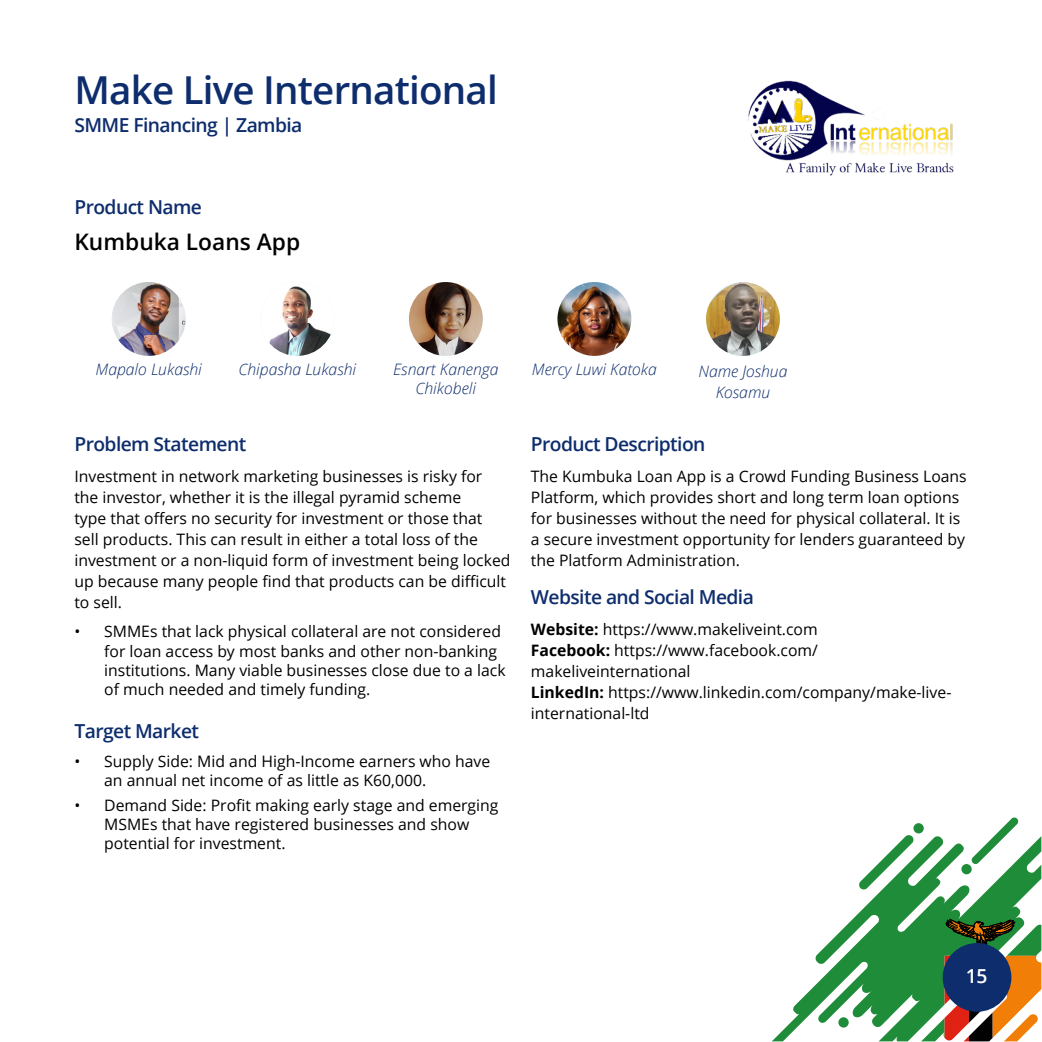
<style>
.page{position:relative;width:1042px;height:1042px;background:#fff}
.page>*{position:absolute;margin:0;border:0;box-sizing:border-box;transform-origin:0 0}
.t1{font:600 38.5px "Open Sans";letter-spacing:-.02em;color:#0e2d6d}
.t2{font:600 22.75px "Open Sans";color:#000}
.t3{font:600 19.25px "Open Sans";letter-spacing:-.03em;color:#0e2d6d}
.t4{font:600 19.25px "Open Sans";color:#fff}
.t5{font:15.75px/21px "Open Sans";color:#000}
.t6{font:italic 300 15.75px/19.2px "Open Sans";color:#0e2d6d;text-align:center}
.s1{font-weight:700}
</style>
<div class="page">
<svg style="left:772px;top:836px;width:269px;height:205px"></svg>
<svg style="left:858px;top:835px;width:56px;height:55px"></svg>
<svg style="left:971px;top:817px;width:47px;height:47px"></svg>
<div style="left:913px;top:823px;width:11px;height:10px;background:#1d8b37;border-radius:50%"></div>
<div style="left:961px;top:864px;width:10px;height:10px;background:#1d8b37;border-radius:50%"></div>
<div style="left:838px;top:1017px;width:11px;height:10px;background:#1d8b37;border-radius:50%"></div>
<svg style="left:921px;top:916px;width:120px;height:125px"></svg>
<img style="left:112px;top:282px;width:74px;height:74px;border-radius:37px">
<img style="left:260px;top:282px;width:74px;height:74px;border-radius:37px">
<img style="left:409px;top:282px;width:74px;height:74px;border-radius:37px">
<img style="left:557px;top:282px;width:74px;height:74px;border-radius:37px">
<img style="left:706px;top:282px;width:74px;height:74px;border-radius:37px">
<img style="left:748px;top:80px;width:206px;height:96px">
<div style="left:942px;top:943px;width:69px;height:69px;background:#0e2d6d;border-radius:50%"></div>
<h1 class="t1" style="left:74px;top:63px;width:425px">Make Live International</h1>
<p class="t3" style="left:74px;top:111px;width:229px">SMME Financing | Zambia</p>
<p class="t3" style="left:74px;top:193px;width:129px">Product Name</p>
<h2 class="t2" style="left:74px;top:226px;width:227px">Kumbuka Loans App</h2>
<p class="t6" style="left:96px;top:359px;width:108px">Mapalo Lukashi</p>
<p class="t6" style="left:238px;top:359px;width:119px">Chipasha Lukashi</p>
<p class="t6" style="left:393px;top:359px;width:107px">Esnart Kanenga<br>Chikobeli</p>
<p class="t6" style="left:532px;top:359px;width:126px">Mercy Luwi Katoka</p>
<p class="t6" style="left:698px;top:360px;width:90px;line-height:21px">Name Joshua<br>Kosamu</p>
<p class="t3" style="left:74px;top:431px;width:173px">Problem Statement</p>
<p class="t5" style="left:74px;top:466px;width:437px">Investment in network marketing businesses is risky for<br>the investor, whether it is the illegal pyramid scheme<br>type that offers no security for investment or those that sell products. This can result in either a total loss of the investment or a non-liquid form of investment being locked up because many people find that products can be difficult to sell.</p>
<p class="t5" style="left:104px;top:622px;width:403px;line-height:19.2px;text-indent:-30px">• SMMEs that lack physical collateral are not considered for loan access by most banks and other non-banking institutions. Many viable businesses close due to a lack of much needed and timely funding.</p>
<p class="t3" style="left:74px;top:718px;width:126px">Target Market</p>
<p class="t5" style="left:104px;top:751px;width:388px;line-height:19.2px;text-indent:-30px">• Supply Side: Mid and High-Income earners who have an annual net income of as little as K60,000.</p>
<p class="t5" style="left:104px;top:795px;width:396px;line-height:19.2px;text-indent:-30px">• Demand Side: Profit making early stage and emerging<br>MSMEs that have registered businesses and show potential for investment.</p>
<p class="t3" style="left:531px;top:431px;width:176px">Product Description</p>
<p class="t5" style="left:531px;top:466px;width:437px">The Kumbuka Loan App is a Crowd Funding Business Loans Platform, which provides short and long term loan options for businesses without the need for physical collateral. It is a secure investment opportunity for lenders guaranteed by the Platform Administration.</p>
<p class="t3" style="left:531px;top:584px;width:224px">Website and Social Media</p>
<p class="t5" style="left:531px;top:618px;width:422px"><span class="s1">Website:</span> https://www.makeliveint.com<br><span class="s1">Facebook:</span> https://www.facebook.com/ makeliveinternational<br><span class="s1">LinkedIn:</span> https://www.linkedin.com/company/make-live&shy;international-ltd</p>
<p class="t4" style="left:966px;top:963px;width:23px">15</p>
</div>
